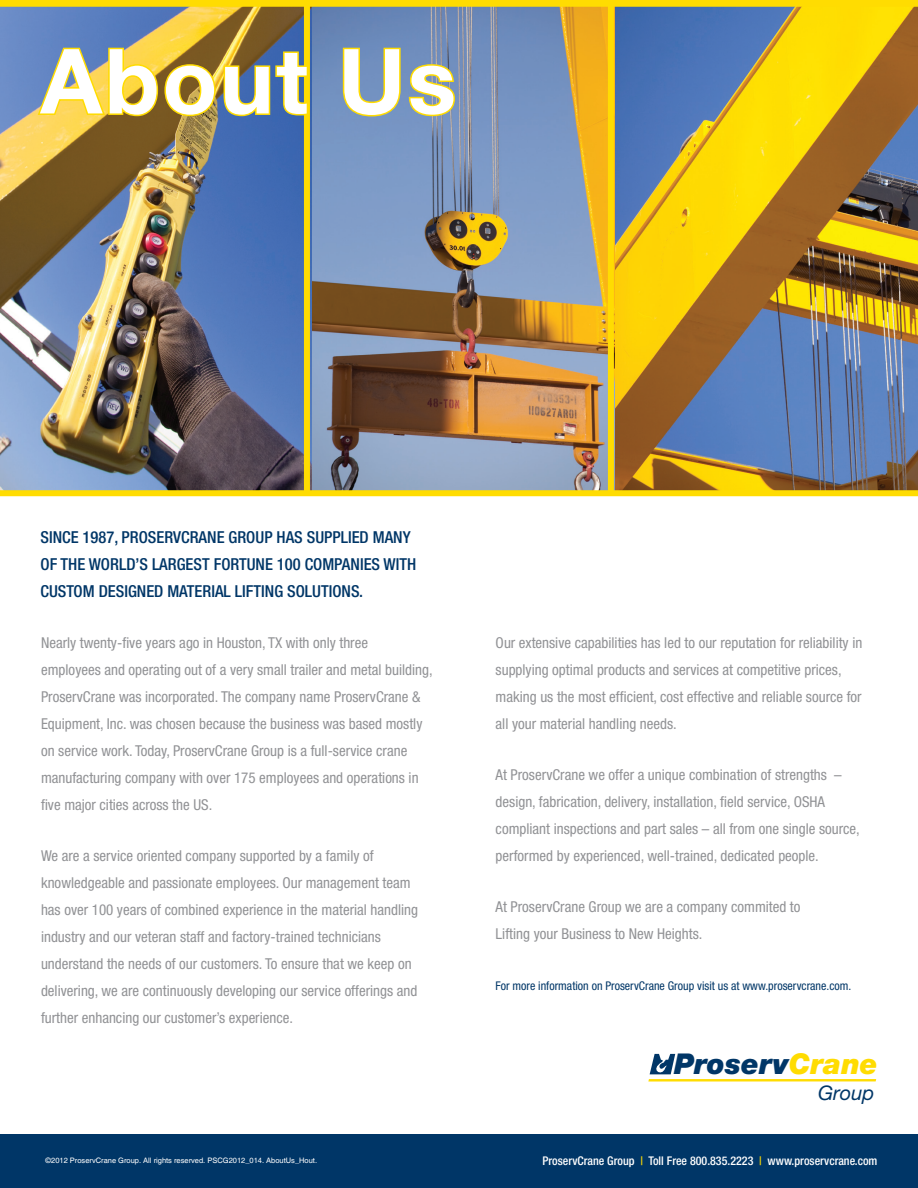
<style>
.page{position:relative;width:918px;height:1188px;background:#fff}
.page>*{position:absolute;margin:0;border:0;box-sizing:border-box;transform-origin:0 0}
.t1{font:700 90px "Helvetica Neue LT Std";letter-spacing:.03em;color:#fff}
.t2{font:italic 900 28.65px "Helvetica Neue LT Std";color:#003667}
.t3{font:italic 20.1px "Helvetica Neue LT Std";color:#003667}
.t4{font:500 condensed 16.5px/27px "Helvetica Neue LT Std";color:#003667}
.t5{font:condensed 15px/27px "Helvetica Neue LT Std";color:#919295}
.t6{font:condensed 12px "Helvetica Neue LT Std";color:#003667}
.t7{font:500 condensed 12px "Helvetica Neue LT Std";color:#fff}
.t8{font:7.5px "Helvetica";color:#fff}
.s1{color:#ffdc01}
</style>
<div class="page">
<img style="left:614px;top:7px;width:304px;height:483px">
<img style="left:311px;top:7px;width:297px;height:483px">
<img style="left:0;top:7px;width:311px;height:483px">
<div style="left:0;top:490px;width:918px;height:6px;background:#ffdc01"></div>
<div style="left:608px;top:0;width:6px;height:495px;background:#ffdc01"></div>
<div style="left:304px;top:0;width:6px;height:495px;background:#ffdc01"></div>
<svg style="left:36px;top:46px;width:268px;height:72px;background:#a79b56"></svg>
<svg style="left:341px;top:46px;width:116px;height:72px;background:#92a094"></svg>
<div style="left:0;top:0;width:918px;height:7px;background:#ffdc01"></div>
<div style="left:0;top:1134px;width:918px;height:54px;background:#003667"></div>
<svg style="left:648px;top:1054px;width:228px;height:28px"></svg>
<p class="t1" style="left:40px;top:26px;width:417px">About Us</p>
<p class="t4" style="left:40px;top:523px;width:377px">SINCE 1987, PROSERVCRANE GROUP HAS SUPPLIED MANY<br>OF THE WORLD’S LARGEST FORTUNE 100 COMPANIES WITH<br>CUSTOM DESIGNED MATERIAL LIFTING SOLUTIONS.</p>
<p class="t5" style="left:41px;top:629px;width:393px">Nearly twenty-five years ago in Houston, TX with only three<br>employees and operating out of a very small trailer and metal building, ProservCrane was incorporated. The company name ProservCrane &amp; Equipment, Inc. was chosen because the business was based mostly on service work. Today, ProservCrane Group is a full-service crane manufacturing company with over 175 employees and operations in five major cities across the US.</p>
<p class="t5" style="left:41px;top:842px;width:378px">We are a service oriented company supported by a family of knowledgeable and passionate employees. Our management team has over 100 years of combined experience in the material handling industry and our veteran staff and factory-trained technicians understand the needs of our customers. To ensure that we keep on delivering, we are continuously developing our service offerings and further enhancing our customer’s experience.</p>
<p class="t5" style="left:496px;top:629px;width:368px">Our extensive capabilities has led to our reputation for reliability in supplying optimal products and services at competitive prices, making us the most efficient, cost effective and reliable source for all your material handling needs.</p>
<p class="t5" style="left:496px;top:761px;width:366px">At ProservCrane we offer a unique combination of strengths – design, fabrication, delivery, installation, field service, OSHA compliant inspections and part sales – all from one single source, performed by experienced, well-trained, dedicated people.</p>
<p class="t5" style="left:496px;top:893px;width:306px">At ProservCrane Group we are a company commited to<br>Lifting your Business to New Heights.</p>
<p class="t6" style="left:496px;top:979px;width:357px">For more information on ProservCrane Group visit us at www.proservcrane.com.</p>
<p class="t2" style="left:674px;top:1047px;width:206px">Proserv<span class="s1">Crane</span></p>
<p class="t3" style="left:818px;top:1081px;width:58px">Group</p>
<p class="t8" style="left:46px;top:1156px;width:273px">©2012 ProservCrane Group. All rights reserved. PSCG2012_014. AboutUs_Hout.</p>
<p class="t7" style="left:543px;top:1154px;width:336px">ProservCrane Group <span class="s1">|</span> Toll Free 800.835.2223 <span class="s1">|</span> www.proservcrane.com</p>
</div>
